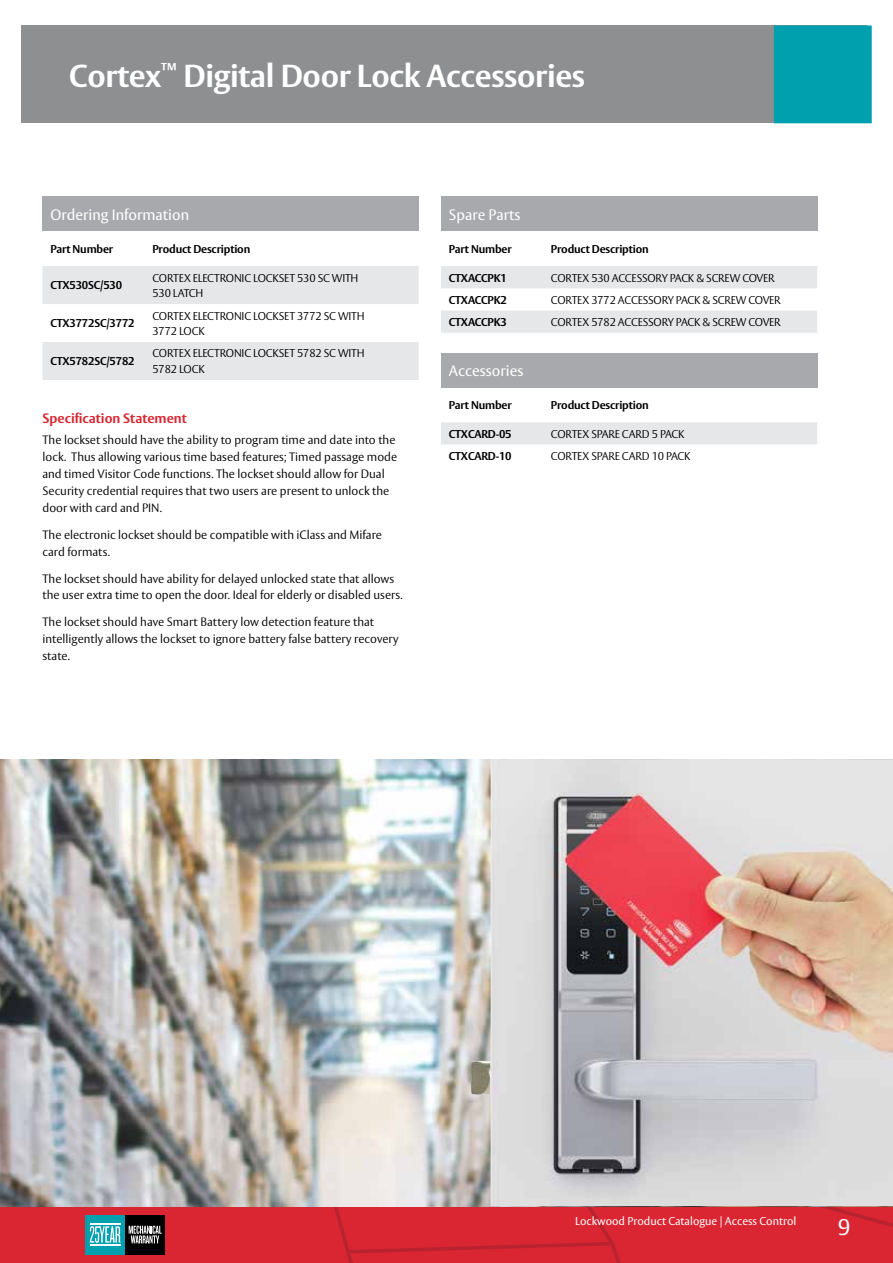
<style>
.page{position:relative;width:893px;height:1263px;background:#fff}
.page>*{position:absolute;margin:0;border:0;box-sizing:border-box;transform-origin:0 0}
.t1{font:700 31.5px "ASSA Vesta";letter-spacing:-.01em;color:#fff}
.t2{font:22.5px "ASSA Vesta";color:#fff}
.t3{font:15px "ASSA Vesta";color:#fff}
.t4{font:700 13.5px "ASSA Vesta";color:#d92632}
.t5{font:300 12px/16.8px "ASSA Vesta";color:#000}
.t6{font:300 11.25px/15.8px "ASSA Vesta";letter-spacing:-.015em;color:#000}
.t7{font:700 11.25px "ASSA Vesta";letter-spacing:-.015em;color:#000}
.t8{font:11.25px "ASSA Vesta";color:#fff}
</style>
<div class="page">
<div style="left:21px;top:26px;width:846px;height:97px;background:#8d8f91"></div>
<div style="left:774px;top:26px;width:98px;height:97px;background:#00a0af"></div>
<img style="left:0;top:759px;width:471px;height:447px">
<div style="left:43px;top:196px;width:376px;height:35px;background:#a7a9ac"></div>
<svg style="left:43px;top:266px;width:376px;height:114px"></svg>
<div style="left:441px;top:196px;width:376px;height:35px;background:#a7a9ac"></div>
<svg style="left:441px;top:266px;width:376px;height:67px"></svg>
<div style="left:441px;top:353px;width:376px;height:34px;background:#a7a9ac"></div>
<div style="left:441px;top:422px;width:376px;height:22px;background:#e6e7e8"></div>
<img style="left:471px;top:759px;width:422px;height:447px">
<svg style="left:0;top:1206px;width:893px;height:57px;background:#cc2c37"></svg>
<hr style="left:90px;top:1224px;width:30px;height:1px;background:#fff">
<hr style="left:90px;top:1244px;width:30px;height:1px;background:#fff">
<h1 class="t1" style="left:69px;top:56px;width:517px">Cortex<sup>™</sup> Digital Door Lock Accessories</h1>
<p class="t3" style="left:50px;top:205px;width:140px">Ordering Information</p>
<p class="t7" style="left:50px;top:242px;width:64px">Part Number</p>
<p class="t7" style="left:152px;top:242px;width:99px">Product Description</p>
<p class="t7" style="left:50px;top:279px;width:73px">CTX530SC/530</p>
<p class="t6" style="left:152px;top:270px;width:208px">CORTEX ELECTRONIC LOCKSET 530 SC WITH<br>530 LATCH</p>
<p class="t7" style="left:50px;top:316px;width:86px">CTX3772SC/3772</p>
<p class="t6" style="left:152px;top:308px;width:214px">CORTEX ELECTRONIC LOCKSET 3772 SC WITH<br>3772 LOCK</p>
<p class="t7" style="left:50px;top:354px;width:86px">CTX5782SC/5782</p>
<p class="t6" style="left:152px;top:346px;width:214px">CORTEX ELECTRONIC LOCKSET 5782 SC WITH<br>5782 LOCK</p>
<p class="t4" style="left:43px;top:410px;width:146px">Specification Statement</p>
<p class="t5" style="left:43px;top:432px;width:356px">The lockset should have the ability to program time and date into the lock. Thus allowing various time based features; Timed passage mode and timed Visitor Code functions. The lockset should allow for Dual Security credential requires that two users are present to unlock the door with card and PIN.</p>
<p class="t5" style="left:43px;top:527px;width:341px">The electronic lockset should be compatible with iClass and Mifare card formats.</p>
<p class="t5" style="left:43px;top:570px;width:362px">The lockset should have ability for delayed unlocked state that allows the user extra time to open the door. Ideal for elderly or disabled users.</p>
<p class="t5" style="left:43px;top:614px;width:358px">The lockset should have Smart Battery low detection feature that intelligently allows the lockset to ignore battery false battery recovery state.</p>
<p class="t3" style="left:449px;top:205px;width:73px">Spare Parts</p>
<p class="t7" style="left:449px;top:242px;width:64px">Part Number</p>
<p class="t7" style="left:551px;top:242px;width:99px">Product Description</p>
<p class="t7" style="left:449px;top:271px;width:60px">CTXACCPK1</p>
<p class="t6" style="left:551px;top:270px;width:225px">CORTEX 530 ACCESSORY PACK &amp; SCREW COVER</p>
<p class="t7" style="left:449px;top:293px;width:60px">CTXACCPK2</p>
<p class="t6" style="left:551px;top:292px;width:231px">CORTEX 3772 ACCESSORY PACK &amp; SCREW COVER</p>
<p class="t7" style="left:449px;top:315px;width:60px">CTXACCPK3</p>
<p class="t6" style="left:551px;top:315px;width:231px">CORTEX 5782 ACCESSORY PACK &amp; SCREW COVER</p>
<p class="t3" style="left:449px;top:361px;width:76px">Accessories</p>
<p class="t7" style="left:449px;top:398px;width:64px">Part Number</p>
<p class="t7" style="left:551px;top:398px;width:99px">Product Description</p>
<p class="t7" style="left:449px;top:427px;width:64px">CTXCARD-05</p>
<p class="t6" style="left:551px;top:426px;width:135px">CORTEX SPARE CARD 5 PACK</p>
<p class="t7" style="left:449px;top:449px;width:64px">CTXCARD-10</p>
<p class="t6" style="left:551px;top:449px;width:141px">CORTEX SPARE CARD 10 PACK</p>
<p class="t8" style="left:575px;top:1214px;width:223px">Lockwood Product Catalogue | Access Control</p>
<h2 class="t2" style="left:838px;top:1214px;width:14px">9</h2>
</div>
